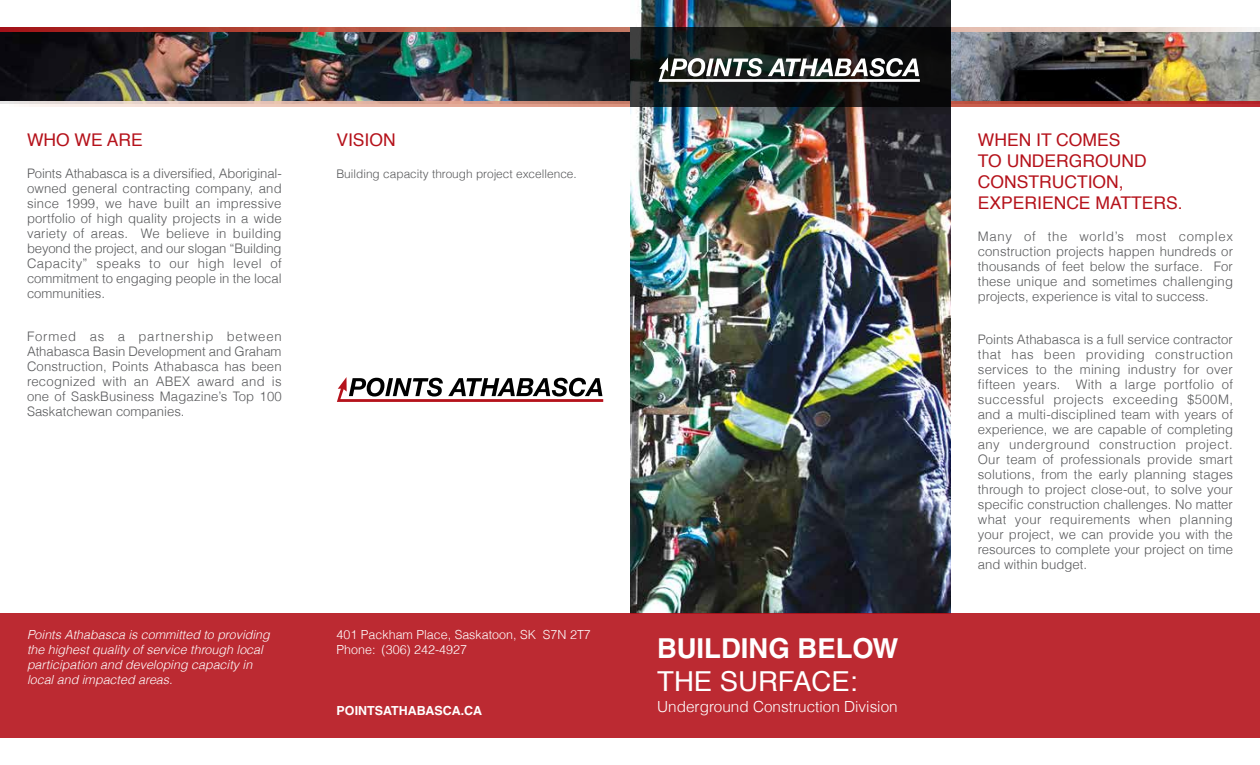
<style>
.page{position:relative;width:1260px;height:765px;background:#fff}
.page>*{position:absolute;margin:0;border:0;box-sizing:border-box;transform-origin:0 0}
.t1{font:700 27.5px "Helvetica";color:#fff}
.t2{font:27.5px "Helvetica";color:#fff}
.t3{font:17.5px/21px "Helvetica";color:#b5121b}
.t4{font:300 15.25px "Helvetica";color:#fff}
.t5{font:300 13.12px/15px "Helvetica";color:#58595b;text-align:justify}
.t6{font:italic 300 12.5px/15px "Helvetica";color:#fff}
.t7{font:300 12.5px/15px "Helvetica";color:#fff}
.t8{font:700 12.5px "Helvetica";color:#fff}
.t9{font:300 11.88px "Helvetica";color:#58595b}
</style>
<div class="page">
<img style="left:0;top:31px;width:630px;height:71px">
<img style="left:951px;top:31px;width:309px;height:71px">
<svg style="left:0;top:102px;width:1260px;height:4px;background:#d59285"></svg>
<svg style="left:0;top:27px;width:1260px;height:4px;background:#c5786b"></svg>
<img style="left:630px;top:1px;width:321px;height:612px">
<svg style="left:630px;top:27px;width:321px;height:79px;background:#131415"></svg>
<svg style="left:659px;top:57px;width:261px;height:25px"></svg>
<div style="left:0;top:613px;width:1260px;height:125px;background:#bc2a32"></div>
<svg style="left:337px;top:377px;width:266px;height:25px"></svg>
<h2 class="t3" style="left:27px;top:130px;width:117px">WHO WE ARE</h2>
<p class="t5" style="left:27px;top:166px;width:256px">Points Athabasca is a diversified, Aboriginal&shy;owned general contracting company, and since 1999, we have built an impressive portfolio of high quality projects in a wide variety of areas. We believe in building beyond the project, and our slogan “Building Capacity” speaks to our high level of commitment to engaging people in the local communities.</p>
<p class="t5" style="left:27px;top:329px;width:256px">Formed as a partnership between Athabasca Basin Development and Graham Construction, Points Athabasca has been recognized with an ABEX award and is one of SaskBusiness Magazine’s Top 100<br>Saskatchewan companies.</p>
<h2 class="t3" style="left:336px;top:130px;width:61px">VISION</h2>
<p class="t9" style="left:336px;top:167px;width:242px">Building capacity through project excellence.</p>
<p class="t7" style="left:337px;top:627px;width:256px">401 Packham Place, Saskatoon, SK S7N 2T7<br>Phone: (306) 242-4927</p>
<p class="t6" style="left:27px;top:627px;width:244px">Points Athabasca is committed to providing the highest quality of service through local participation and developing capacity in local and impacted areas.</p>
<h1 class="t1" style="left:657px;top:631px;width:243px">BUILDING BELOW</h1>
<h1 class="t2" style="left:657px;top:660px;width:202px">THE SURFACE:</h1>
<p class="t4" style="left:657px;top:697px;width:242px">Underground Construction Division</p>
<p class="t8" style="left:337px;top:703px;width:147px">POINTSATHABASCA.CA</p>
<h2 class="t3" style="left:978px;top:130px;width:206px">WHEN IT COMES<br>TO UNDERGROUND<br>CONSTRUCTION,<br>EXPERIENCE MATTERS.</h2>
<p class="t5" style="left:978px;top:229px;width:257px">Many of the world’s most complex construction projects happen hundreds or thousands of feet below the surface. For these unique and sometimes challenging projects, experience is vital to success.</p>
<p class="t5" style="left:978px;top:332px;width:257px">Points Athabasca is a full service contractor that has been providing construction services to the mining industry for over fifteen years. With a large portfolio of successful projects exceeding $500M, and a multi-disciplined team with years of experience, we are capable of completing any underground construction project.<br>Our team of professionals provide smart solutions, from the early planning stages through to project close-out, to solve your specific construction challenges. No matter what your requirements when planning your project, we can provide you with the resources to complete your project on time and within budget.</p>
</div>
